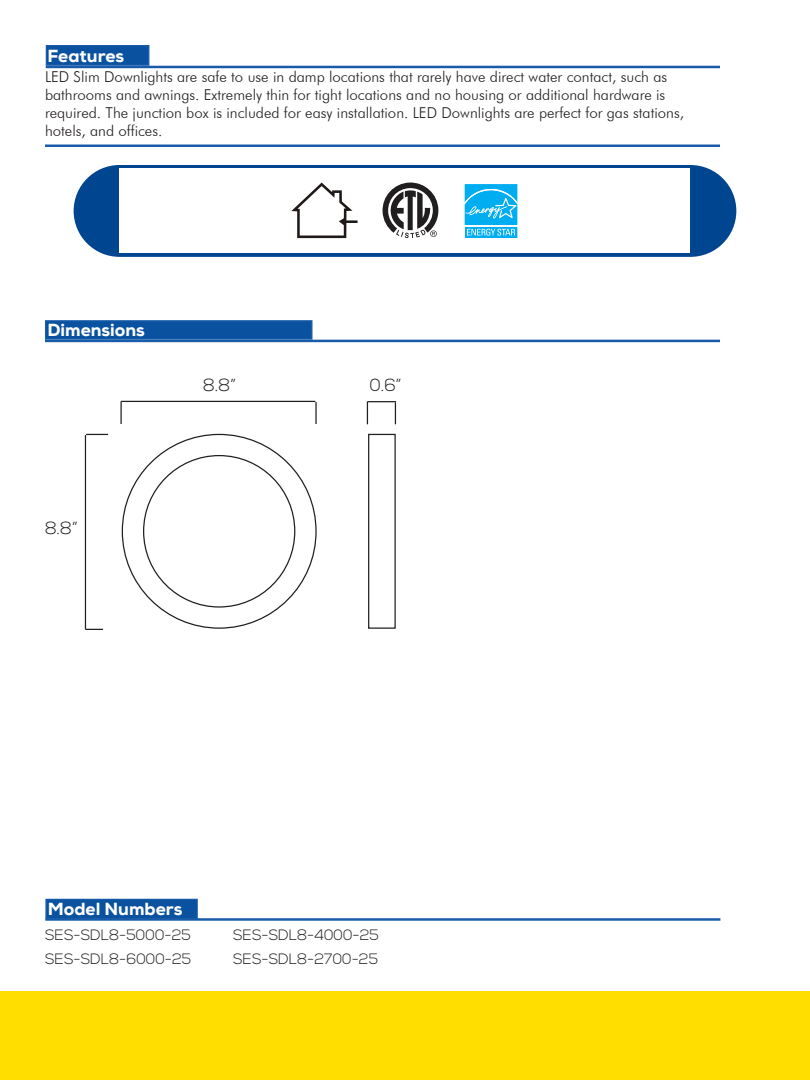
<style>
.page{position:relative;width:810px;height:1080px;background:#fff}
.page>*{position:absolute;margin:0;border:0;box-sizing:border-box;transform-origin:0 0}
.t1{font:800 17.5px "Nexa";color:#fff}
.t2{font:300 17.5px "Nexa";color:#231f20}
.Paragraph_Style_1{font:300 15px/18px "Futura BT";color:#231f20}
.FEATURES{font:300 15px "Nexa";color:#231f20}
</style>
<div class="page">
<div style="left:0;top:991px;width:810px;height:89px;background:#ffde00"></div>
<div style="left:74px;top:165px;width:662px;height:92px;background:#00458f;border-radius:46px"></div>
<div style="left:120px;top:169px;width:570px;height:84px;background:#fff"></div>
<div style="left:46px;top:45px;width:103px;height:21px;background:#0a529f;border:1px solid #185ca9"></div>
<hr style="left:45px;top:144px;width:675px;height:3px;background:#185ca9">
<hr style="left:46px;top:66px;width:674px;height:2px;background:#185ca9">
<div style="left:45px;top:320px;width:267px;height:20px;background:#0a529f;border:1px solid #185ca9"></div>
<hr style="left:45px;top:340px;width:675px;height:2px;background:#185ca9">
<div style="left:45px;top:899px;width:153px;height:20px;background:#0a529f;border:1px solid #185ca9"></div>
<hr style="left:45px;top:918px;width:675px;height:3px;background:#185ca9">
<svg style="left:85px;top:629px;width:18px;height:1px"></svg>
<hr style="left:120px;top:401px;width:2px;height:23px;background:#231f20">
<hr style="left:121px;top:401px;width:194px;height:1px;background:#231f20">
<hr style="left:315px;top:402px;width:2px;height:22px;background:#231f20">
<hr style="left:85px;top:435px;width:1px;height:194px;background:#231f20">
<svg style="left:86px;top:434px;width:22px;height:1px"></svg>
<div style="left:368px;top:434px;width:28px;height:195px;border:1px solid #231f20"></div>
<svg style="left:367px;top:401px;width:29px;height:23px"></svg>
<svg style="left:382px;top:182px;width:57px;height:56px"></svg>
<svg style="left:291px;top:183px;width:67px;height:55px"></svg>
<svg style="left:464px;top:184px;width:54px;height:54px;background:#33bdf2"></svg>
<p class="t1" style="left:48px;top:44px;width:78px">Features</p>
<p class="Paragraph_Style_1" style="left:45px;top:68px;width:641px">LED Slim Downlights are safe to use in damp locations that rarely have direct water contact, such as bathrooms and awnings. Extremely thin for tight locations and no housing or additional hardware is required. The junction box is included for easy installation. LED Downlights are perfect for gas stations, hotels, and offices.</p>
<p class="t1" style="left:48px;top:319px;width:99px">Dimensions</p>
<p class="t2" style="left:45px;top:518px;width:35px">8.8”</p>
<p class="t2" style="left:203px;top:375px;width:35px">8.8”</p>
<p class="t2" style="left:370px;top:375px;width:33px">0.6”</p>
<p class="t1" style="left:48px;top:898px;width:136px">Model Numbers</p>
<p class="FEATURES" style="left:45px;top:926px;width:148px">SES-SDL8-5000-25</p>
<p class="FEATURES" style="left:45px;top:950px;width:148px">SES-SDL8-6000-25</p>
<p class="FEATURES" style="left:233px;top:926px;width:148px">SES-SDL8-4000-25</p>
<p class="FEATURES" style="left:233px;top:950px;width:147px">SES-SDL8-2700-25</p>
</div>
